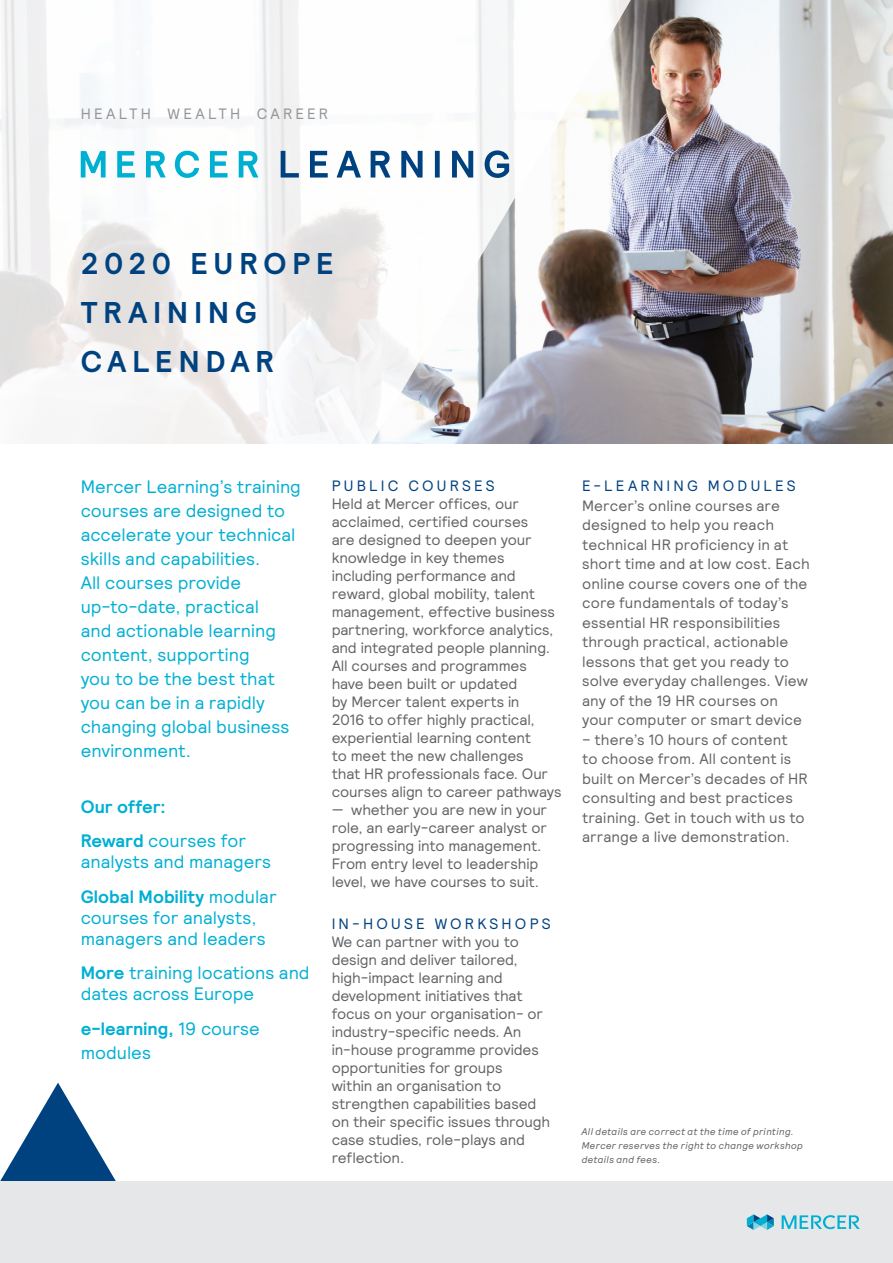
<style>
.page{position:relative;width:893px;height:1263px;background:#fff}
.page>*{position:absolute;margin:0;border:0;box-sizing:border-box;transform-origin:0 0}
.t1{font:700 30px/48.8px "Relative";letter-spacing:.2em;color:#004280}
.t2{font:18px/24px "Relative";color:#00b0d3}
.t3{font:700 18px/34.5px "Relative";color:#00b0d3}
.t4{font:15px/18px "Relative";letter-spacing:-.005em;color:#636466}
.t5{font:15px "Relative";letter-spacing:.21em;color:#004280}
.t6{font:15px "Relative";letter-spacing:.21em;color:#939598}
.t7{font:italic 9.75px/14.2px "Relative";letter-spacing:.015em;color:#636466}
.s1{font-weight:400}
.s2{font-weight:700}
</style>
<div class="page">
<img style="left:638px;top:0;width:255px;height:443px">
<svg style="left:0;top:0;width:638px;height:444px"></svg>
<svg style="left:81px;top:151px;width:25px;height:26px"></svg>
<svg style="left:117px;top:151px;width:18px;height:26px"></svg>
<svg style="left:146px;top:151px;width:20px;height:26px"></svg>
<svg style="left:175px;top:151px;width:24px;height:27px"></svg>
<svg style="left:210px;top:151px;width:18px;height:26px"></svg>
<svg style="left:239px;top:151px;width:19px;height:26px"></svg>
<svg style="left:281px;top:151px;width:18px;height:27px"></svg>
<svg style="left:310px;top:151px;width:18px;height:27px"></svg>
<svg style="left:337px;top:151px;width:24px;height:27px"></svg>
<svg style="left:371px;top:151px;width:19px;height:27px"></svg>
<svg style="left:401px;top:151px;width:22px;height:27px"></svg>
<div style="left:435px;top:151px;width:5px;height:27px;background:#004280"></div>
<svg style="left:452px;top:151px;width:21px;height:27px"></svg>
<svg style="left:485px;top:150px;width:24px;height:28px"></svg>
<svg style="left:0;top:1083px;width:116px;height:98px"></svg>
<div style="left:0;top:1182px;width:893px;height:81px;background:#e6e7e8"></div>
<svg style="left:747px;top:1214px;width:27px;height:16px"></svg>
<svg style="left:782px;top:1215px;width:78px;height:14px"></svg>
<p class="t6" style="left:81px;top:104px;width:249px">HEALTH WEALTH CAREER</p>
<h1 class="t1" style="left:81px;top:239px;width:255px">2020 EUROPE<br>TRAINING<br>CALENDAR</h1>
<p class="t2" style="left:81px;top:474px;width:222px">Mercer Learning’s training courses are designed to accelerate your technical skills and capabilities.<br>All courses provide up-to-date, practical<br>and actionable learning content, supporting<br>you to be the best that you can be in a rapidly changing global business environment.</p>
<p class="t3" style="left:81px;top:789px;width:167px">Our offer:<br>Reward <span class="s1">courses for</span></p>
<p class="t2" style="left:81px;top:844px;width:198px;line-height:34.5px">analysts and managers<br><span class="s2">Global Mobility</span> modular</p>
<p class="t2" style="left:81px;top:906px;width:186px;line-height:21px">courses for analysts, managers and leaders</p>
<p class="t2" style="left:81px;top:962px;width:230px;line-height:21px"><span class="s2">More</span> training locations and dates across Europe</p>
<p class="t2" style="left:81px;top:1016px;width:181px"><span class="s2">e-learning,</span> 19 course modules</p>
<p class="t5" style="left:332px;top:476px;width:164px">PUBLIC COURSES</p>
<p class="t4" style="left:332px;top:494px;width:231px">Held at Mercer offices, our acclaimed, certified courses<br>are designed to deepen your knowledge in key themes including performance and reward, global mobility, talent management, effective business partnering, workforce analytics, and integrated people planning.<br>All courses and programmes have been built or updated<br>by Mercer talent experts in<br>2016 to offer highly practical, experiential learning content<br>to meet the new challenges<br>that HR professionals face. Our courses align to career pathways</p>
<p class="t4" style="left:332px;top:800px;width:217px">— whether you are new in your role, an early-career analyst or progressing into management.<br>From entry level to leadership level, we have courses to suit.</p>
<p class="t5" style="left:332px;top:914px;width:221px">IN-HOUSE WORKSHOPS</p>
<p class="t4" style="left:332px;top:932px;width:220px">We can partner with you to design and deliver tailored, high-impact learning and development initiatives that focus on your organisation- or industry-specific needs. An in-house programme provides opportunities for groups<br>within an organisation to strengthen capabilities based on their specific issues through case studies, role-plays and reflection.</p>
<p class="t5" style="left:582px;top:476px;width:215px">E-LEARNING MODULES</p>
<p class="t4" style="left:582px;top:495px;width:229px;line-height:19.5px">Mercer’s online courses are designed to help you reach technical HR proficiency in at short time and at low cost. Each online course covers one of the core fundamentals of today’s essential HR responsibilities through practical, actionable lessons that get you ready to solve everyday challenges. View any of the 19 HR courses on your computer or smart device</p>
<p class="t4" style="left:582px;top:729px;width:227px;line-height:19.5px">– there’s 10 hours of content<br>to choose from. All content is built on Mercer’s decades of HR consulting and best practices training. Get in touch with us to arrange a live demonstration.</p>
<p class="t7" style="left:582px;top:1124px;width:223px">All details are correct at the time of printing.<br>Mercer reserves the right to change workshop details and fees.</p>
</div>
